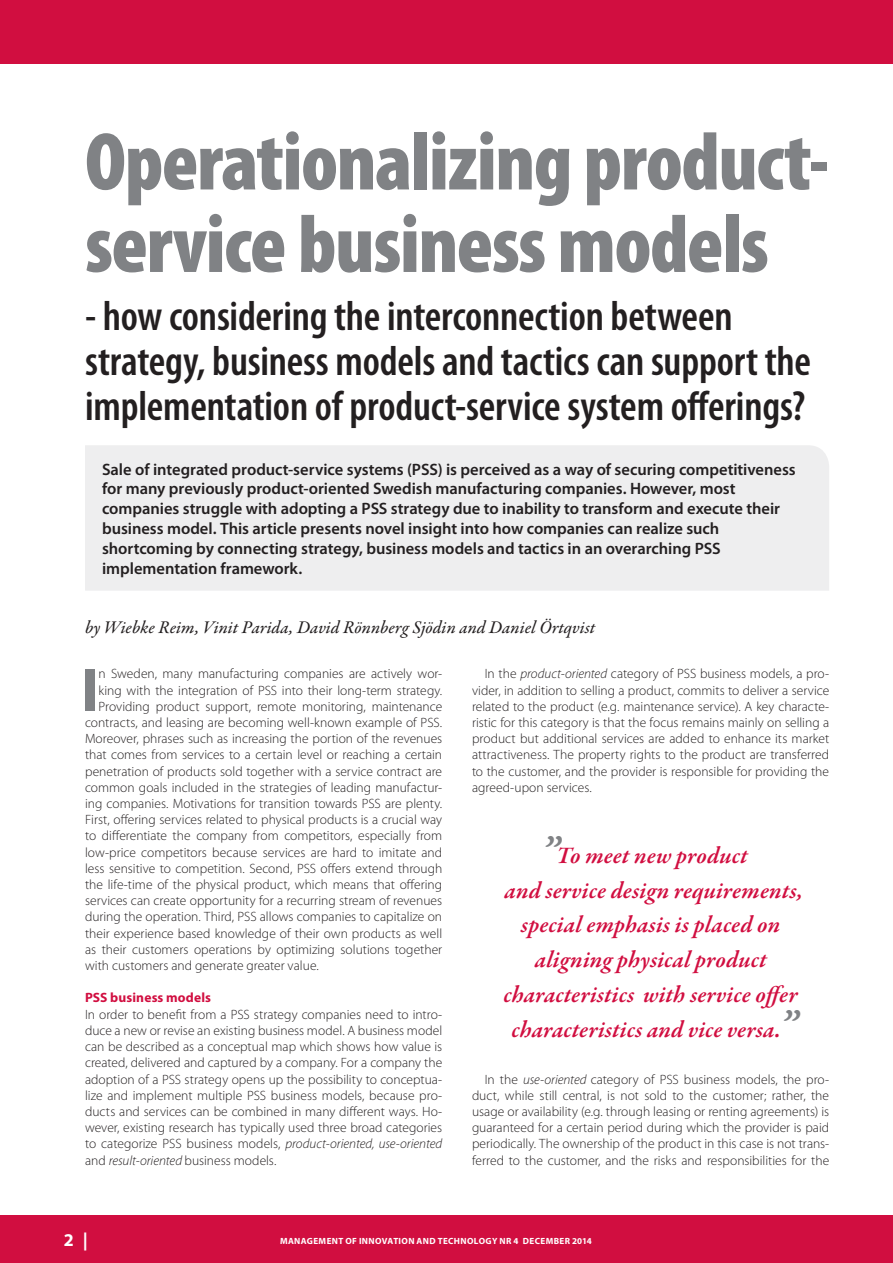
<style>
.page{position:relative;width:893px;height:1263px;background:#fff}
.page>*{position:absolute;margin:0;border:0;box-sizing:border-box;transform-origin:0 0}
.t1{font:900 condensed 82.5px/82.5px "Myriad Pro";letter-spacing:-.015em;color:#808285}
.t2{font:700 61.5px "Myriad Pro";color:#808285}
.t3{font:600 condensed 42px/45px "Myriad Pro";letter-spacing:-.005em;color:#231f20}
.t4{font:italic 600 24px "Garamond Premr Pro";letter-spacing:.005em;color:#d10e40}
.t5{font:18px "Garamond Premr Pro Med It";letter-spacing:.005em;color:#231f20}
.t6{font:700 18px "Myriad Pro";color:#fff}
.t7{font:600 16.5px/19.8px "Myriad Pro";letter-spacing:-.005em;color:#231f20}
.t8{font:300 13.5px/16.2px "Myriad Pro";color:#231f20;text-align:justify}
.t9{font:700 13.5px "Myriad Pro";letter-spacing:.01em;color:#d10e40}
.t10{font:700 9px "Myriad Pro";letter-spacing:.045em;color:#fff}
.s1{font-style:italic}
.s2{font-size:45px;color:#808285}
</style>
<div class="page">
<div style="left:0;top:1215px;width:893px;height:48px;background:#d10e40"></div>
<div style="left:0;top:0;width:893px;height:64px;background:#d10e40"></div>
<div style="left:85px;top:445px;width:744px;height:146px;background:#eeeeef"></div>
<h1 class="t1" style="left:85px;top:118px;width:745px">Operationalizing product&shy;service business models</h1>
<h3 class="t3" style="left:85px;top:293px;width:727px">- how considering the interconnection between strategy, business models and tactics can support the implementation of product-service system offerings?</h3>
<p class="t7" style="left:102px;top:459px;width:695px">Sale of integrated product-service systems (PSS) is perceived as a way of securing competitiveness for many previously product-oriented Swedish manufacturing companies. However, most companies struggle with adopting a PSS strategy due to inability to transform and execute their business model. This article presents novel insight into how companies can realize such shortcoming by connecting strategy, business models and tactics in an overarching PSS implementation framework.</p>
<h3 class="t5" style="left:85px;top:616px;width:512px">by Wiebke Reim, Vinit Parida, David Rönnberg Sjödin and Daniel Örtqvist</h3>
<h2 class="t2" style="left:81px;top:650px;width:19px">I</h2>
<p class="t8" style="left:99px;top:666px;width:345px">n Sweden, many manufacturing companies are actively wor-</p>
<p class="t8" style="left:99px;top:682px;width:345px">king with the integration of PSS into their long-term strategy.</p>
<p class="t8" style="left:99px;top:698px;width:345px">Providing product support, remote monitoring, maintenance</p>
<p class="t8" style="left:85px;top:714px;width:359px">contracts, and leasing are becoming well-known example of PSS.</p>
<p class="t8" style="left:85px;top:730px;width:359px">Moreover, phrases such as increasing the portion of the revenues</p>
<p class="t8" style="left:85px;top:747px;width:359px">that comes from services to a certain level or reaching a certain</p>
<p class="t8" style="left:85px;top:763px;width:359px">penetration of products sold together with a service contract are</p>
<p class="t8" style="left:85px;top:779px;width:359px">common goals included in the strategies of leading manufactur-</p>
<p class="t8" style="left:85px;top:795px;width:359px">ing companies. Motivations for transition towards PSS are plenty.</p>
<p class="t8" style="left:85px;top:811px;width:359px">First, offering services related to physical products is a crucial way</p>
<p class="t8" style="left:85px;top:828px;width:359px">to differentiate the company from competitors, especially from</p>
<p class="t8" style="left:85px;top:844px;width:359px">low-price competitors because services are hard to imitate and</p>
<p class="t8" style="left:85px;top:860px;width:359px">less sensitive to competition. Second, PSS offers extend through</p>
<p class="t8" style="left:85px;top:876px;width:359px">the life-time of the physical product, which means that offering</p>
<p class="t8" style="left:85px;top:892px;width:359px">services can create opportunity for a recurring stream of revenues</p>
<p class="t8" style="left:85px;top:909px;width:359px">during the operation. Third, PSS allows companies to capitalize on</p>
<p class="t8" style="left:85px;top:925px;width:359px">their experience based knowledge of their own products as well</p>
<p class="t8" style="left:85px;top:941px;width:359px">as their customers operations by optimizing solutions together</p>
<p class="t8" style="left:85px;top:957px;width:235px">with customers and generate greater value.</p>
<p class="t9" style="left:85px;top:989px;width:128px">PSS business models</p>
<p class="t8" style="left:85px;top:1006px;width:359px">In order to benefit from a PSS strategy companies need to intro&shy;duce a new or revise an existing business model. A business model can be described as a conceptual map which shows how value is created, delivered and captured by a company. For a company the adoption of a PSS strategy opens up the possibility to conceptua&shy;lize and implement multiple PSS business models, because pro&shy;ducts and services can be combined in many different ways. Ho&shy;wever, existing research has typically used three broad categories to categorize PSS business models, <span class="s1">product-oriented, use-oriented </span>and <span class="s1">result-oriented</span> business models.</p>
<p class="t8" style="left:472px;top:666px;width:359px;text-indent:13px">In the <span class="s1">product-oriented</span> category of PSS business models, a pro&shy;vider, in addition to selling a product, commits to deliver a service related to the product (e.g. maintenance service). A key characte&shy;ristic for this category is that the focus remains mainly on selling a product but additional services are added to enhance its market attractiveness. The property rights to the product are transferred to the customer, and the provider is responsible for providing the agreed-upon services.</p>
<h3 class="t4" style="left:541px;top:840px;width:208px"><span class="s2">”</span>To meet new product</h3>
<h3 class="t4" style="left:504px;top:875px;width:300px">and service design requirements,</h3>
<h3 class="t4" style="left:521px;top:910px;width:261px">special emphasis is placed on</h3>
<h3 class="t4" style="left:535px;top:945px;width:233px">aligning physical product</h3>
<h3 class="t4" style="left:503px;top:979px;width:296px">characteristics with service offer</h3>
<h3 class="t4" style="left:511px;top:1014px;width:288px">characteristics and vice versa.<span class="s2">”</span></h3>
<p class="t8" style="left:472px;top:1071px;width:359px;text-indent:13px">In the <span class="s1">use-oriented</span> category of PSS business models, the pro&shy;duct, while still central, is not sold to the customer; rather, the usage or availability (e.g. through leasing or renting agreements) is guaranteed for a certain period during which the provider is paid periodically. The ownership of the product in this case is not trans&shy;ferred to the customer, and the risks and responsibilities for the</p>
<h3 class="t6" style="left:64px;top:1228px;width:26px">2 |</h3>
<p class="t10" style="left:280px;top:1235px;width:313px">MANAGEMENT OF INNOVATION AND TECHNOLOGY NR 4 DECEMBER 2014</p>
</div>
